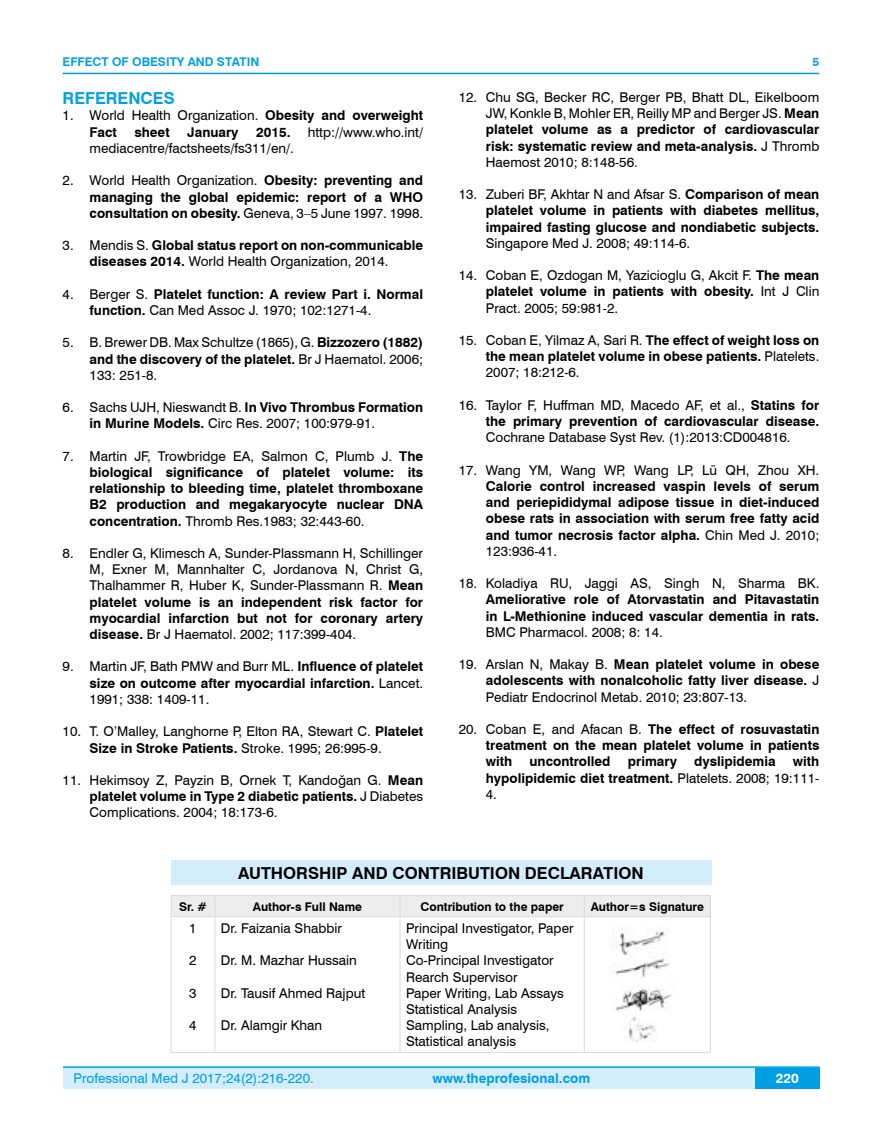
<style>
.page{position:relative;width:882px;height:1145px;background:#fff}
.page>*{position:absolute;margin:0;border:0;box-sizing:border-box;transform-origin:0 0}
.t1{font:700 16.5px "Swiss 721 BT";color:#000}
.t2{font:700 16.5px "Swiss 721 BT";color:#009fe3}
.t3{font:700 13.5px/16.2px "Swiss 721 BT";color:#000;text-align:justify}
.t4{font:13.5px/16.2px "Swiss 721 BT";color:#000;text-align:justify}
.t5{font:13.5px "Swiss 721 BT";color:#009fe3}
.t6{font:700 13.5px "Swiss 721 BT";color:#009fe3}
.t7{font:700 13.5px "Swiss 721 BT";color:#fff}
.t8{font:700 12px "Swiss 721 BT";color:#000}
.t9{font:700 12px "Swiss 721 BT";color:#009fe3}
.s1{font-weight:700}
.s2{font-weight:400}
</style>
<div class="page">
<div style="left:63px;top:1067px;width:756px;height:21px;background:#d4edfc"></div>
<hr style="left:63px;top:1066px;width:756px;height:2px;background:#009fe3">
<div style="left:754px;top:1068px;width:65px;height:20px;background:#009fe3"></div>
<hr style="left:63px;top:73px;width:756px;height:1px;background:#009fe3">
<div style="left:171px;top:860px;width:540px;height:24px;background:#d4edfc"></div>
<div style="left:171px;top:895px;width:539px;height:21px;background:#ededed"></div>
<hr style="left:171px;top:916px;width:44px;height:1px;background:#dadada">
<hr style="left:171px;top:917px;width:1px;height:135px;background:#dadada">
<hr style="left:215px;top:916px;width:185px;height:1px;background:#dadada">
<hr style="left:214px;top:917px;width:1px;height:135px;background:#dadada">
<hr style="left:400px;top:916px;width:184px;height:1px;background:#dadada">
<hr style="left:399px;top:917px;width:1px;height:135px;background:#dadada">
<hr style="left:584px;top:916px;width:126px;height:1px;background:#dadada">
<hr style="left:583px;top:917px;width:1px;height:135px;background:#dadada">
<hr style="left:709px;top:917px;width:1px;height:135px;background:#dadada">
<hr style="left:171px;top:1052px;width:44px;height:1px;background:#dadada">
<hr style="left:215px;top:1052px;width:185px;height:1px;background:#dadada">
<hr style="left:400px;top:1052px;width:184px;height:1px;background:#dadada">
<hr style="left:584px;top:1052px;width:126px;height:1px;background:#dadada">
<img style="left:610px;top:928px;width:62px;height:113px">
<p class="t9" style="left:63px;top:53px;width:198px">EFFECT OF OBESITY AND STATIN</p>
<p class="t2" style="left:63px;top:87px;width:114px">REFERENCES</p>
<p class="t4" style="left:90px;top:107px;width:335px;text-indent:-27px">1. World Health Organization. <span class="s1">Obesity and overweight<br>Fact</span></p>
<p class="t3" style="left:134px;top:123px;width:37px">sheet</p>
<p class="t3" style="left:187px;top:123px;width:53px">January</p>
<p class="t3" style="left:256px;top:123px;width:36px">2015.</p>
<p class="t4" style="left:307px;top:123px;width:117px">http://www.who.int/</p>
<p class="t4" style="left:90px;top:139px;width:206px">mediacentre/factsheets/fs311/en/.</p>
<p class="t3" style="left:90px;top:172px;width:335px;text-indent:-27px"><span class="s2">2. World Health Organization.</span> Obesity: preventing and managing the global epidemic: report of a WHO consultation on obesity. <span class="s2">Geneva, 3–5 June 1997. 1998.</span></p>
<p class="t3" style="left:63px;top:237px;width:362px;text-align:center"><span class="s2">3. Mendis S.</span> Global status report on non-communicable diseases 2014. <span class="s2">World Health Organization, 2014.</span></p>
<p class="t3" style="left:90px;top:285px;width:335px;text-indent:-27px"><span class="s2">4. Berger S.</span> Platelet function: A review Part i. Normal function. <span class="s2">Can Med Assoc J. 1970; 102:1271-4.</span></p>
<p class="t4" style="left:90px;top:334px;width:335px;text-indent:-27px">5. B. Brewer DB. Max Schultze (1865), G. <span class="s1">Bizzozero (1882) and the discovery of the platelet.</span> Br J Haematol. 2006; 133: 251-8.</p>
<p class="t4" style="left:90px;top:399px;width:335px;text-indent:-27px">6. Sachs UJH, Nieswandt B. <span class="s1">In Vivo Thrombus Formation in Murine Models.</span> Circ Res. 2007; 100:979-91.</p>
<p class="t3" style="left:90px;top:447px;width:335px;text-indent:-27px"><span class="s2">7. Martin JF, Trowbridge EA, Salmon C, Plumb J.</span> The biological significance of platelet volume: its relationship to bleeding time, platelet thromboxane B2 production and megakaryocyte nuclear DNA concentration. <span class="s2">Thromb Res.1983; 32:443-60.</span></p>
<p class="t4" style="left:90px;top:544px;width:335px;text-indent:-27px">8. Endler G, Klimesch A, Sunder-Plassmann H, Schillinger M, Exner M, Mannhalter C, Jordanova N, Christ G, Thalhammer R, Huber K, Sunder-Plassmann R. <span class="s1">Mean platelet volume is an independent risk factor for myocardial infarction but not for coronary artery disease.</span> Br J Haematol. 2002; 117:399-404.</p>
<p class="t3" style="left:90px;top:658px;width:335px;text-indent:-27px"><span class="s2">9. Martin JF, Bath PMW and Burr ML.</span> Influence of platelet size on outcome after myocardial infarction. <span class="s2">Lancet.<br>1991; 338: 1409-11.</span></p>
<p class="t4" style="left:90px;top:723px;width:335px;text-indent:-27px">10. T. O’Malley, Langhorne P, Elton RA, Stewart C. <span class="s1">Platelet<br>Size in Stroke Patients.</span> Stroke. 1995; 26:995-9.</p>
<p class="t4" style="left:90px;top:771px;width:335px;text-indent:-27px">11. Hekimsoy Z, Payzin B, Ornek T, Kandoğan G. <span class="s1">Mean platelet volume in Type 2 diabetic patients.</span> J Diabetes Complications. 2004; 18:173-6.</p>
<p class="t9" style="left:812px;top:53px;width:8px">5</p>
<p class="t4" style="left:485px;top:89px;width:335px;text-indent:-27px">12. Chu SG, Becker RC, Berger PB, Bhatt DL, Eikelboom JW, Konkle B, Mohler ER, Reilly MP and Berger JS. <span class="s1">Mean platelet volume as a predictor of cardiovascular risk: systematic review and meta-analysis.</span> J Thromb Haemost 2010; 8:148-56.</p>
<p class="t3" style="left:485px;top:186px;width:335px;text-indent:-27px"><span class="s2">13. Zuberi BF, Akhtar N and Afsar S.</span> Comparison of mean platelet volume in patients with diabetes mellitus, impaired fasting glucose and nondiabetic subjects.</p>
<p class="t4" style="left:485px;top:234px;width:206px">Singapore Med J. 2008; 49:114-6.</p>
<p class="t4" style="left:485px;top:267px;width:335px;text-indent:-27px">14. Coban E, Ozdogan M, Yazicioglu G, Akcit F. <span class="s1">The mean platelet volume in patients with obesity.</span> Int J Clin Pract. 2005; 59:981-2.</p>
<p class="t3" style="left:485px;top:332px;width:335px;text-indent:-27px"><span class="s2">15. Coban E, Yilmaz A, Sari R.</span> The effect of weight loss on the mean platelet volume in obese patients. <span class="s2">Platelets.<br>2007; 18:212-6.</span></p>
<p class="t3" style="left:458px;top:396px;width:362px;text-align:right"><span class="s2">16. Taylor F, Huffman MD, Macedo AF, et al.,</span> Statins for the primary prevention of cardiovascular disease.</p>
<p class="t4" style="left:485px;top:429px;width:306px">Cochrane Database Syst Rev. (1):2013:CD004816.</p>
<p class="t4" style="left:458px;top:461px;width:362px">17. Wang YM, Wang WP, Wang LP, Lü QH, Zhou XH.</p>
<p class="t3" style="left:485px;top:477px;width:335px">Calorie control increased vaspin levels of serum and periepididymal adipose tissue in diet-induced obese rats in association with serum free fatty acid and tumor necrosis factor alpha. <span class="s2">Chin Med J. 2010; 123:936-41.</span></p>
<p class="t4" style="left:458px;top:575px;width:362px">18. Koladiya RU, Jaggi AS, Singh N, Sharma BK.</p>
<p class="t3" style="left:485px;top:591px;width:335px">Ameliorative role of Atorvastatin and Pitavastatin in L-Methionine induced vascular dementia in rats.</p>
<p class="t4" style="left:485px;top:623px;width:178px">BMC Pharmacol. 2008; 8: 14.</p>
<p class="t3" style="left:485px;top:656px;width:335px;text-indent:-27px"><span class="s2">19. Arslan N, Makay B.</span> Mean platelet volume in obese adolescents with nonalcoholic fatty liver disease. <span class="s2">J Pediatr Endocrinol Metab. 2010; 23:807-13.</span></p>
<p class="t3" style="left:485px;top:720px;width:335px;text-indent:-27px"><span class="s2">20. Coban E, and Afacan B.</span> The effect of rosuvastatin treatment on the mean platelet volume in patients with</p>
<p class="t3" style="left:485px;top:753px;width:335px;text-indent:307px">with hypolipidemic diet treatment. <span class="s2">Platelets. 2008; 19:111- 4.</span></p>
<p class="t3" style="left:529px;top:753px;width:82px">uncontrolled</p>
<p class="t3" style="left:627px;top:753px;width:50px">primary</p>
<p class="t3" style="left:693px;top:753px;width:83px">dyslipidemia</p>
<p class="t1" style="left:238px;top:861px;width:406px">AUTHORSHIP AND CONTRIBUTION DECLARATION</p>
<p class="t8" style="left:179px;top:898px;width:29px">Sr. #</p>
<p class="t8" style="left:253px;top:898px;width:111px">Author-s Full Name</p>
<p class="t8" style="left:420px;top:898px;width:145px">Contribution to the paper</p>
<p class="t8" style="left:590px;top:898px;width:115px">Author=s Signature</p>
<p class="t4" style="left:189px;top:919px;width:9px">1</p>
<p class="t4" style="left:189px;top:952px;width:9px">2</p>
<p class="t4" style="left:189px;top:984px;width:9px">3</p>
<p class="t4" style="left:189px;top:1016px;width:9px">4</p>
<p class="t4" style="left:221px;top:919px;width:122px">Dr. Faizania Shabbir</p>
<p class="t4" style="left:221px;top:952px;width:137px">Dr. M. Mazhar Hussain</p>
<p class="t4" style="left:221px;top:984px;width:146px">Dr. Tausif Ahmed Rajput</p>
<p class="t4" style="left:221px;top:1016px;width:103px">Dr. Alamgir Khan</p>
<p class="t4" style="left:406px;top:919px;width:169px;text-align:left">Principal Investigator, Paper<br>Writing<br>Co-Principal Investigator<br>Rearch Supervisor<br>Paper Writing, Lab Assays<br>Statistical Analysis<br>Sampling, Lab analysis,<br>Statistical analysis</p>
<p class="t5" style="left:74px;top:1069px;width:241px">Professional Med J 2017;24(2):216-220.</p>
<p class="t6" style="left:432px;top:1069px;width:159px">www.theprofesional.com</p>
<p class="t7" style="left:775px;top:1069px;width:24px">220</p>
</div>
